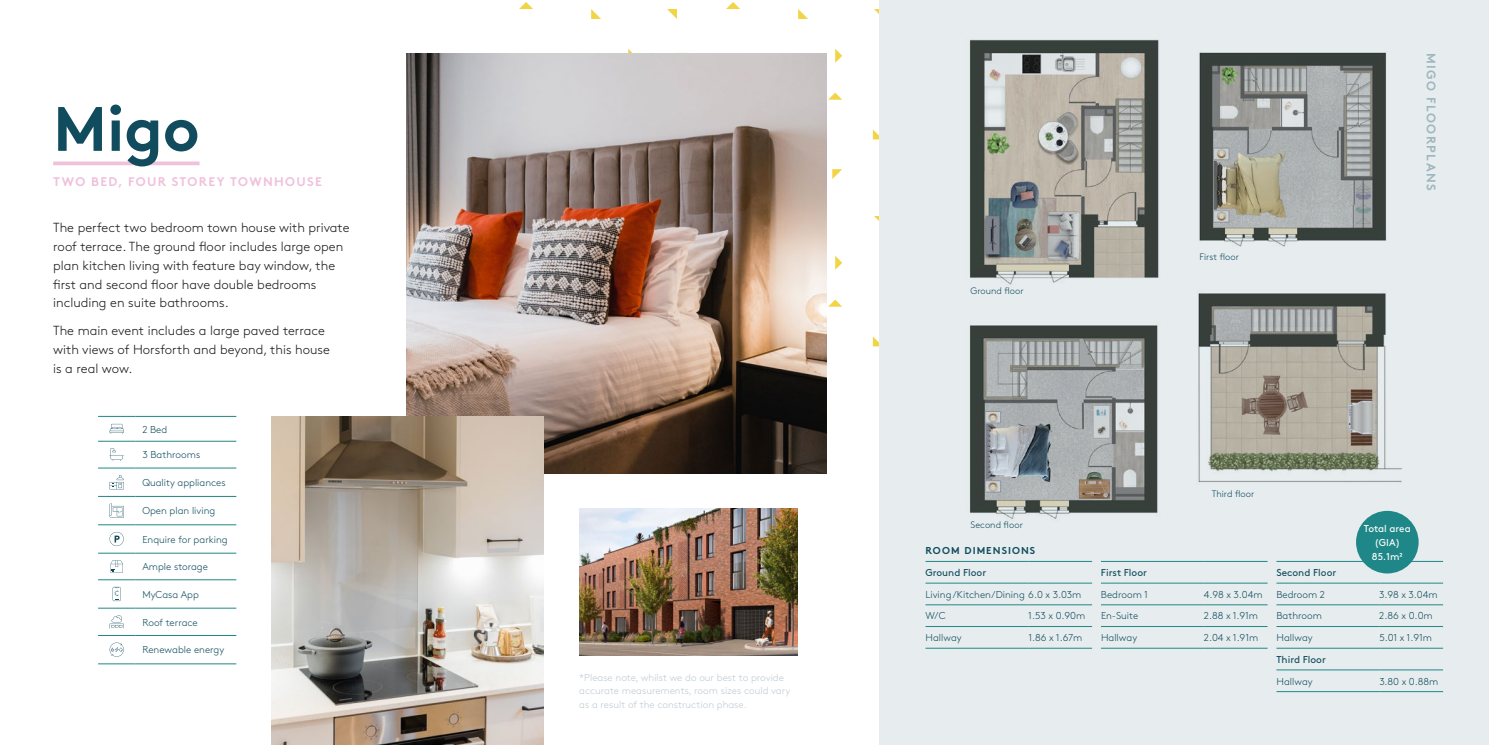
<style>
.page{position:relative;width:1489px;height:745px;background:#fff}
.page>*{position:absolute;margin:0;border:0;box-sizing:border-box;transform-origin:0 0}
.t1{font:700 62.5px "Brown";color:#104c5d}
.t2{font:300 13.12px/18.8px "Brown";color:#181918}
.t3{font:700 12.5px "Brown";letter-spacing:.105em;color:#f0c1db}
.t4{font:700 12.5px "Brown";letter-spacing:.105em;color:#9fb7be}
.t5{font:300 10px "Brown";color:#104c5d}
.t6{font:300 10px/13.8px "Brown";color:#bfcad2}
.t7{font:10px "Brown";color:#104c5d}
.t8{font:10px/13.8px "Brown";color:#fff;text-align:center}
.t9{font:700 10px "Brown";letter-spacing:.105em;color:#104c5d}
.t10{font:300 9.38px "Brown";color:#104c5d}
</style>
<div class="page">
<img style="left:406px;top:53px;width:420px;height:419px">
<div style="left:879px;top:0;width:609px;height:744px;background:#e7edef"></div>
<img style="left:272px;top:416px;width:272px;height:328px">
<img style="left:970px;top:325px;width:188px;height:194px">
<img style="left:969px;top:39px;width:190px;height:246px">
<img style="left:1198px;top:293px;width:204px;height:189px">
<hr style="left:98px;top:416px;width:37px;height:1px;background:#1f8787">
<hr style="left:135px;top:416px;width:101px;height:1px;background:#1f8787">
<hr style="left:98px;top:440px;width:37px;height:1px;background:#1f8787">
<hr style="left:135px;top:440px;width:101px;height:1px;background:#1f8787">
<hr style="left:98px;top:467px;width:37px;height:1px;background:#1f8787">
<hr style="left:135px;top:467px;width:101px;height:1px;background:#1f8787">
<hr style="left:98px;top:496px;width:37px;height:1px;background:#1f8787">
<hr style="left:135px;top:496px;width:101px;height:1px;background:#1f8787">
<hr style="left:98px;top:524px;width:37px;height:1px;background:#1f8787">
<hr style="left:135px;top:524px;width:101px;height:1px;background:#1f8787">
<hr style="left:98px;top:552px;width:37px;height:1px;background:#1f8787">
<hr style="left:135px;top:552px;width:101px;height:1px;background:#1f8787">
<hr style="left:98px;top:579px;width:37px;height:1px;background:#1f8787">
<hr style="left:135px;top:579px;width:101px;height:1px;background:#1f8787">
<hr style="left:98px;top:607px;width:37px;height:1px;background:#1f8787">
<hr style="left:135px;top:607px;width:101px;height:1px;background:#1f8787">
<hr style="left:98px;top:635px;width:37px;height:1px;background:#1f8787">
<hr style="left:135px;top:635px;width:101px;height:1px;background:#1f8787">
<hr style="left:98px;top:663px;width:37px;height:1px;background:#1f8787">
<hr style="left:135px;top:663px;width:101px;height:1px;background:#1f8787">
<svg style="left:110px;top:423px;width:14px;height:10px"></svg>
<svg style="left:110px;top:448px;width:14px;height:12px"></svg>
<svg style="left:110px;top:475px;width:14px;height:14px"></svg>
<svg style="left:110px;top:503px;width:14px;height:14px"></svg>
<svg style="left:110px;top:531px;width:14px;height:14px"></svg>
<svg style="left:110px;top:560px;width:13px;height:12px"></svg>
<svg style="left:113px;top:586px;width:8px;height:14px"></svg>
<svg style="left:110px;top:615px;width:14px;height:13px"></svg>
<svg style="left:109px;top:642px;width:15px;height:14px"></svg>
<hr style="left:925px;top:561px;width:103px;height:1px;background:#1f8787">
<hr style="left:1028px;top:561px;width:64px;height:1px;background:#1f8787">
<hr style="left:1100px;top:561px;width:103px;height:1px;background:#1f8787">
<hr style="left:1203px;top:561px;width:64px;height:1px;background:#1f8787">
<hr style="left:1276px;top:561px;width:103px;height:1px;background:#1f8787">
<hr style="left:1379px;top:561px;width:63px;height:1px;background:#1f8787">
<hr style="left:925px;top:582px;width:103px;height:1px;background:#1f8787">
<hr style="left:1028px;top:582px;width:64px;height:1px;background:#1f8787">
<hr style="left:1100px;top:582px;width:103px;height:1px;background:#1f8787">
<hr style="left:1203px;top:582px;width:64px;height:1px;background:#1f8787">
<hr style="left:1276px;top:582px;width:103px;height:1px;background:#1f8787">
<hr style="left:1379px;top:582px;width:63px;height:1px;background:#1f8787">
<hr style="left:925px;top:604px;width:103px;height:1px;background:#1f8787">
<hr style="left:1028px;top:604px;width:64px;height:1px;background:#1f8787">
<hr style="left:1100px;top:604px;width:103px;height:1px;background:#1f8787">
<hr style="left:1203px;top:604px;width:64px;height:1px;background:#1f8787">
<hr style="left:1276px;top:604px;width:103px;height:1px;background:#1f8787">
<hr style="left:1379px;top:604px;width:63px;height:1px;background:#1f8787">
<hr style="left:1276px;top:626px;width:103px;height:1px;background:#1f8787">
<hr style="left:1379px;top:626px;width:63px;height:1px;background:#1f8787">
<hr style="left:1276px;top:647px;width:103px;height:1px;background:#1f8787">
<hr style="left:1379px;top:647px;width:63px;height:1px;background:#1f8787">
<hr style="left:1276px;top:669px;width:103px;height:1px;background:#1f8787">
<hr style="left:1379px;top:669px;width:63px;height:1px;background:#1f8787">
<hr style="left:1276px;top:691px;width:103px;height:1px;background:#1f8787">
<hr style="left:1379px;top:691px;width:63px;height:1px;background:#1f8787">
<hr style="left:1100px;top:626px;width:103px;height:1px;background:#1f8787">
<hr style="left:1203px;top:626px;width:64px;height:1px;background:#1f8787">
<hr style="left:1100px;top:647px;width:103px;height:1px;background:#1f8787">
<hr style="left:1203px;top:647px;width:64px;height:1px;background:#1f8787">
<hr style="left:925px;top:626px;width:103px;height:1px;background:#1f8787">
<hr style="left:1028px;top:626px;width:64px;height:1px;background:#1f8787">
<hr style="left:925px;top:647px;width:103px;height:1px;background:#1f8787">
<hr style="left:1028px;top:647px;width:64px;height:1px;background:#1f8787">
<img style="left:579px;top:508px;width:218px;height:147px">
<svg style="left:53px;top:161px;width:146px;height:4px"></svg>
<img style="left:1199px;top:52px;width:188px;height:195px">
<div style="left:1355px;top:510px;width:63px;height:63px;background:#1f8787;border-radius:50%"></div>
<h1 class="t1" style="left:53px;top:78px;width:148px">Migo</h1>
<p class="t3" style="left:53px;top:171px;width:270px">TWO BED, FOUR STOREY TOWNHOUSE</p>
<h2 class="t2" style="left:53px;top:217px;width:298px">The perfect two bedroom town house with private roof terrace. The ground floor includes large open plan kitchen living with feature bay window, the first and second floor have double bedrooms including en suite bathrooms.</h2>
<h2 class="t2" style="left:53px;top:320px;width:278px">The main event includes a large paved terrace with views of Horsforth and beyond, this house is a real wow.</h2>
<p class="t5" style="left:142px;top:421px;width:26px">2 Bed</p>
<p class="t5" style="left:142px;top:447px;width:59px">3 Bathrooms</p>
<p class="t5" style="left:142px;top:475px;width:85px">Quality appliances</p>
<p class="t5" style="left:142px;top:503px;width:74px">Open plan living</p>
<p class="t5" style="left:142px;top:531px;width:87px">Enquire for parking</p>
<p class="t5" style="left:142px;top:559px;width:67px">Ample storage</p>
<p class="t5" style="left:142px;top:586px;width:58px">MyCasa App</p>
<p class="t5" style="left:142px;top:614px;width:57px">Roof terrace</p>
<p class="t5" style="left:142px;top:642px;width:83px">Renewable energy</p>
<p class="t6" style="left:579px;top:669px;width:212px">*Please note, whilst we do our best to provide accurate measurements, room sizes could vary as a result of the construction phase.</p>
<p class="t10" style="left:970px;top:283px;width:55px">Ground floor</p>
<p class="t10" style="left:1199px;top:250px;width:41px">First floor</p>
<p class="t10" style="left:1211px;top:487px;width:44px">Third floor</p>
<p class="t4" style="left:1441px;top:53px;width:138px;rotate:90deg">MIGO FLOORPLANS</p>
<p class="t10" style="left:970px;top:517px;width:54px">Second floor</p>
<p class="t8" style="left:1363px;top:520px;width:48px">Total area (GIA)<br>85.1m2</p>
<p class="t9" style="left:925px;top:542px;width:111px">ROOM DIMENSIONS</p>
<p class="t7" style="left:925px;top:564px;width:62px">Ground Floor</p>
<p class="t7" style="left:1100px;top:564px;width:47px">First Floor</p>
<p class="t7" style="left:1276px;top:564px;width:61px">Second Floor</p>
<p class="t5" style="left:925px;top:586px;width:157px">Living /Kitchen/Dining 6.0 x 3.03m</p>
<p class="t5" style="left:1100px;top:586px;width:48px">Bedroom 1</p>
<p class="t5" style="left:1203px;top:586px;width:60px">4.98 x 3.04m</p>
<p class="t5" style="left:1276px;top:586px;width:50px">Bedroom 2</p>
<p class="t5" style="left:1379px;top:586px;width:60px">3.98 x 3.04m</p>
<p class="t5" style="left:925px;top:608px;width:22px">W/C</p>
<p class="t5" style="left:1028px;top:608px;width:58px">1.53 x 0.90m</p>
<p class="t5" style="left:1100px;top:608px;width:39px">En-Suite</p>
<p class="t5" style="left:1203px;top:608px;width:56px">2.88 x 1.91m</p>
<p class="t5" style="left:1276px;top:608px;width:47px">Bathroom</p>
<p class="t5" style="left:1379px;top:608px;width:55px">2.86 x 0.0m</p>
<p class="t5" style="left:925px;top:630px;width:38px">Hallway</p>
<p class="t5" style="left:1028px;top:630px;width:56px">1.86 x 1.67m</p>
<p class="t5" style="left:1100px;top:630px;width:38px">Hallway</p>
<p class="t5" style="left:1203px;top:630px;width:56px">2.04 x 1.91m</p>
<p class="t5" style="left:1276px;top:630px;width:38px">Hallway</p>
<p class="t5" style="left:1379px;top:630px;width:54px">5.01 x 1.91m</p>
<p class="t7" style="left:1276px;top:651px;width:51px">Third Floor</p>
<p class="t5" style="left:1276px;top:673px;width:38px">Hallway</p>
<p class="t5" style="left:1379px;top:673px;width:61px">3.80 x 0.88m</p>
</div>
